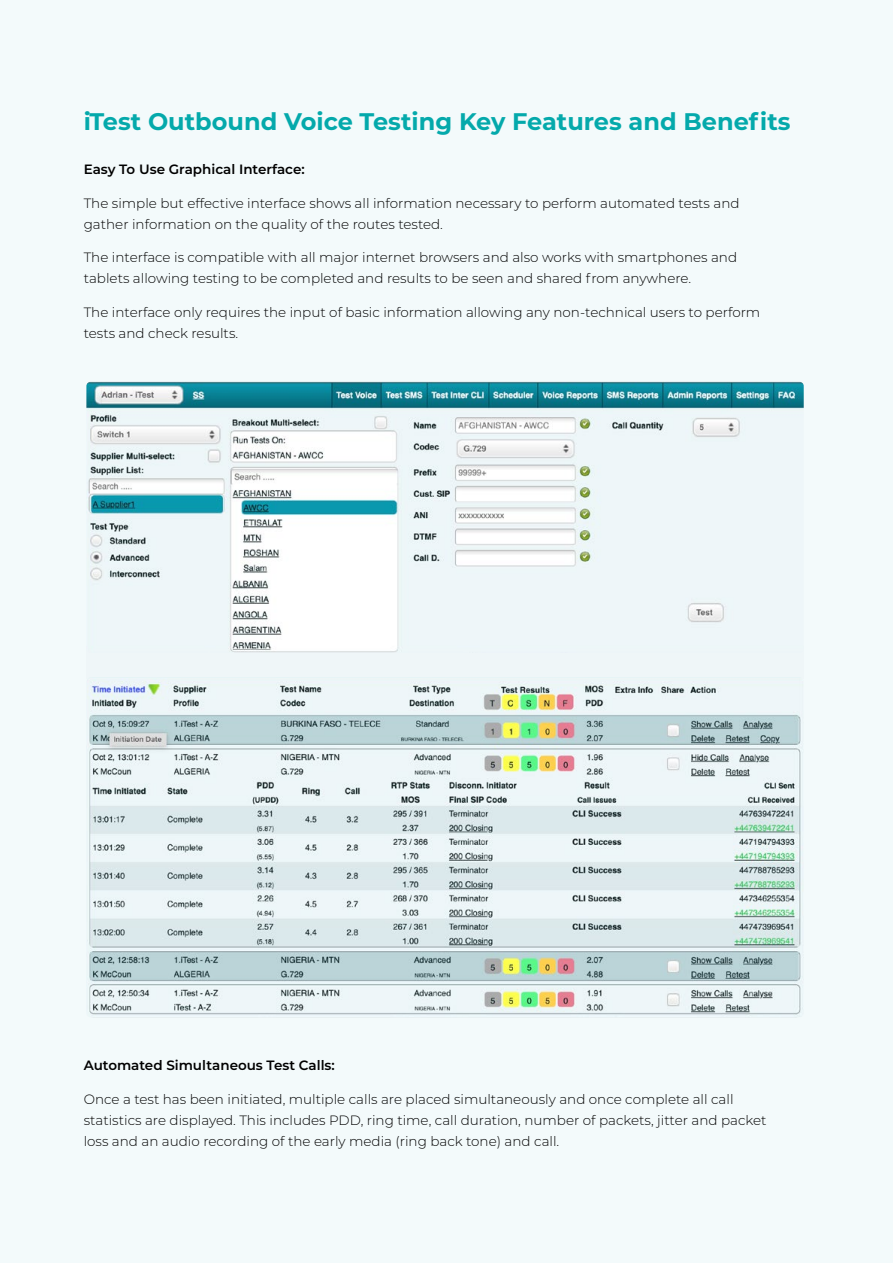
<style>
.page{position:relative;width:893px;height:1263px;background:#f3fafb}
.page>*{position:absolute;margin:0;border:0;box-sizing:border-box;transform-origin:0 0}
.t1{font:700 24px "Montserrat";color:#04a9ab}
.t2{font:300 13.5px/21px "Montserrat";color:#000}
.t3{font:600 13.5px "Montserrat";color:#000}
</style>
<div class="page">
<div style="left:86px;top:646px;width:718px;height:33px;background:#eff6f8"></div>
<img style="left:86px;top:382px;width:718px;height:270px">
<img style="left:87px;top:680px;width:716px;height:337px">
<h1 class="t1" style="left:84px;top:104px;width:708px">iTest Outbound Voice Testing Key Features and Benefits</h1>
<p class="t3" style="left:84px;top:160px;width:222px">Easy To Use Graphical Interface:</p>
<p class="t2" style="left:84px;top:192px;width:657px">The simple but effective interface shows all information necessary to perform automated tests and gather information on the quality of the routes tested.</p>
<p class="t2" style="left:84px;top:247px;width:655px">The interface is compatible with all major internet browsers and also works with smartphones and tablets allowing testing to be completed and results to be seen and shared from anywhere.</p>
<p class="t2" style="left:84px;top:301px;width:678px">The interface only requires the input of basic information allowing any non-technical users to perform tests and check results.</p>
<p class="t3" style="left:84px;top:1055px;width:253px">Automated Simultaneous Test Calls:</p>
<p class="t2" style="left:84px;top:1088px;width:684px">Once a test has been initiated, multiple calls are placed simultaneously and once complete all call statistics are displayed. This includes PDD, ring time, call duration, number of packets, jitter and packet loss and an audio recording of the early media (ring back tone) and call.</p>
</div>
